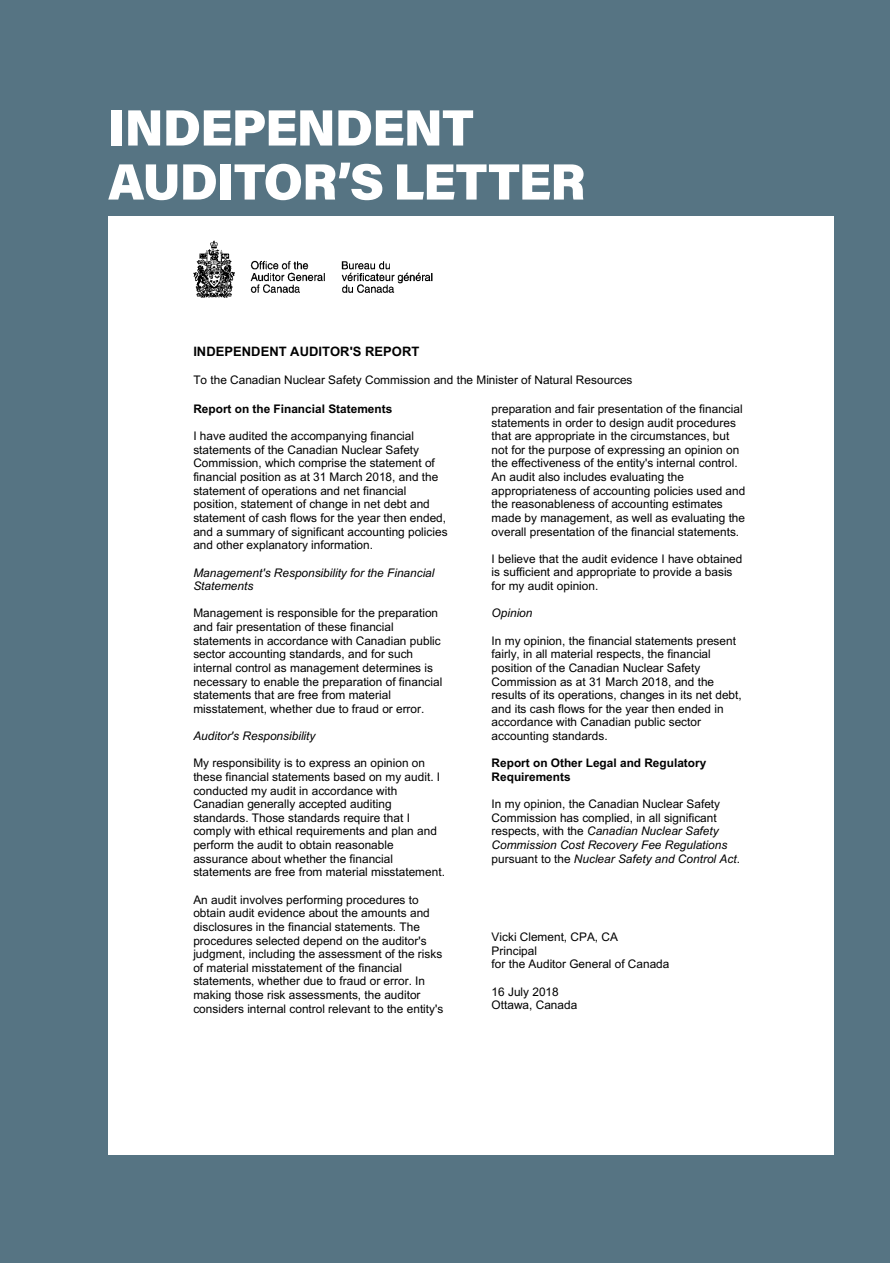
<style>
.page{position:relative;width:890px;height:1263px;background:#567483}
.page>*{position:absolute;margin:0;border:0;box-sizing:border-box;transform-origin:0 0}
.t1{font:900 51px/54px "Acumin Pro";letter-spacing:-.02em;color:#fff}
.t2{font:13.05px "Arial Bold MT2";color:#000}
.t3{font:11.85px/13.6px "Arial";color:#000}
.t4{font:italic 11.85px/13.6px "Arial";color:#000}
.t5{font:11.85px/13.6px "Arial Bold MT2";color:#000}
.s1{font-style:italic}
</style>
<div class="page">
<div style="left:108px;top:216px;width:725px;height:939px;background:#fff"></div>
<img style="left:193px;top:241px;width:240px;height:57px">
<h1 class="t1" style="left:108px;top:98px;width:479px">INDEPENDENT<br>AUDITOR’S LETTER</h1>
<p class="t2" style="left:193px;top:343px;width:228px">INDEPENDENT AUDITOR'S REPORT</p>
<p class="t3" style="left:193px;top:373px;width:441px">To the Canadian Nuclear Safety Commission and the Minister of Natural Resources</p>
<p class="t5" style="left:193px;top:402px;width:200px">Report on the Financial Statements</p>
<p class="t3" style="left:193px;top:429px;width:256px">I have audited the accompanying financial statements of the Canadian Nuclear Safety Commission, which comprise the statement of financial position as at 31 March 2018, and the statement of operations and net financial position, statement of change in net debt and statement of cash flows for the year then ended, and a summary of significant accounting policies and other explanatory information.</p>
<p class="t4" style="left:193px;top:566px;width:243px">Management's Responsibility for the Financial<br>Statements</p>
<p class="t3" style="left:193px;top:606px;width:251px">Management is responsible for the preparation and fair presentation of these financial statements in accordance with Canadian public sector accounting standards, and for such internal control as management determines is necessary to enable the preparation of financial statements that are free from material misstatement, whether due to fraud or error.</p>
<p class="t4" style="left:193px;top:729px;width:124px">Auditor's Responsibility</p>
<p class="t3" style="left:193px;top:756px;width:253px">My responsibility is to express an opinion on these financial statements based on my audit. I conducted my audit in accordance with Canadian generally accepted auditing standards. Those standards require that I comply with ethical requirements and plan and perform the audit to obtain reasonable assurance about whether the financial statements are free from material misstatement.</p>
<p class="t3" style="left:193px;top:892px;width:252px">An audit involves performing procedures to obtain audit evidence about the amounts and disclosures in the financial statements. The procedures selected depend on the auditor's judgment, including the assessment of the risks of material misstatement of the financial statements, whether due to fraud or error. In making those risk assessments, the auditor considers internal control relevant to the entity's</p>
<p class="t3" style="left:492px;top:402px;width:255px">preparation and fair presentation of the financial statements in order to design audit procedures that are appropriate in the circumstances, but not for the purpose of expressing an opinion on the effectiveness of the entity's internal control.<br>An audit also includes evaluating the appropriateness of accounting policies used and the reasonableness of accounting estimates made by management, as well as evaluating the overall presentation of the financial statements.</p>
<p class="t3" style="left:492px;top:552px;width:252px">I believe that the audit evidence I have obtained is sufficient and appropriate to provide a basis for my audit opinion.</p>
<p class="t4" style="left:492px;top:606px;width:42px">Opinion</p>
<p class="t3" style="left:492px;top:634px;width:252px">In my opinion, the financial statements present fairly, in all material respects, the financial position of the Canadian Nuclear Safety Commission as at 31 March 2018, and the results of its operations, changes in its net debt, and its cash flows for the year then ended in accordance with Canadian public sector accounting standards.</p>
<p class="t5" style="left:492px;top:757px;width:216px">Report on Other Legal and Regulatory<br>Requirements</p>
<p class="t3" style="left:492px;top:797px;width:250px">In my opinion, the Canadian Nuclear Safety Commission has complied, in all significant respects, with the <span class="s1">Canadian Nuclear Safety Commission Cost Recovery Fee Regulations </span>pursuant to the <span class="s1">Nuclear Safety and Control Act</span>.</p>
<p class="t3" style="left:492px;top:930px;width:179px">Vicki Clement, CPA, CA<br>Principal<br>for the Auditor General of Canada</p>
<p class="t3" style="left:492px;top:985px;width:87px">16 July 2018<br>Ottawa, Canada</p>
</div>
